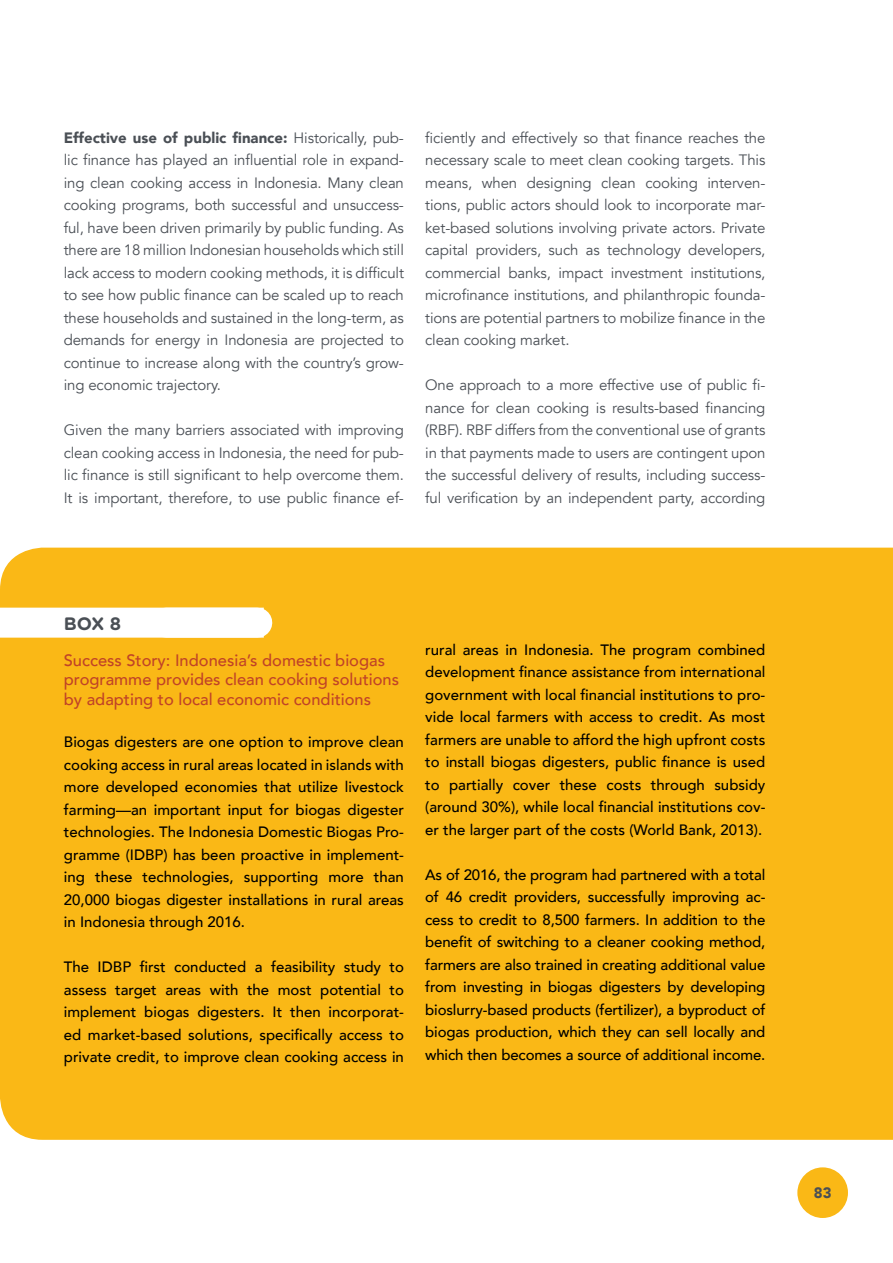
<style>
.page{position:relative;width:893px;height:1263px;background:#fff}
.page>*{position:absolute;margin:0;border:0;box-sizing:border-box;transform-origin:0 0}
.t1{font:700 18px "Gotham Rounded";color:#4a4f55}
.t2{font:500 16.5px/19.8px "Avenir";color:#c04327}
.t3{font:15px/22.5px "Avenir";letter-spacing:-.01em;color:#4a4f55;text-align:justify}
.t4{font:500 15px/22.5px "Avenir";color:#000;text-align:justify}
.t5{font:900 15px "Avenir";color:#4a4f55}
.s1{font-weight:900}
</style>
<div class="page">
<div style="left:0;top:548px;width:893px;height:592px;background:#fab816"></div>
<div style="left:0;top:608px;width:264px;height:30px;background:#fff"></div>
<div style="left:797px;top:1167px;width:51px;height:51px;background:#fab816;border-radius:50%"></div>
<p class="t3" style="left:64px;top:126px;width:342px"><span class="s1">Effective use of public finance:</span> Historically, pub&shy;lic finance has played an influential role in expand&shy;ing clean cooking access in Indonesia. Many clean cooking programs, both successful and unsuccess&shy;ful, have been driven primarily by public funding. As there are 18 million Indonesian households which still lack access to modern cooking methods, it is difficult to see how public finance can be scaled up to reach these households and sustained in the long-term, as demands for energy in Indonesia are projected to continue to increase along with the country’s grow&shy;ing economic trajectory.</p>
<p class="t3" style="left:64px;top:419px;width:342px">Given the many barriers associated with improving clean cooking access in Indonesia, the need for pub&shy;lic finance is still significant to help overcome them.<br>It is important, therefore, to use public finance ef-</p>
<p class="t3" style="left:425px;top:126px;width:342px">ficiently and effectively so that finance reaches the necessary scale to meet clean cooking targets. This means, when designing clean cooking interven&shy;tions, public actors should look to incorporate mar&shy;ket-based solutions involving private actors. Private capital providers, such as technology developers, commercial banks, impact investment institutions, microfinance institutions, and philanthropic founda&shy;tions are potential partners to mobilize finance in the clean cooking market.</p>
<p class="t3" style="left:425px;top:374px;width:342px">One approach to a more effective use of public fi&shy;nance for clean cooking is results-based financing (RBF). RBF differs from the conventional use of grants in that payments made to users are contingent upon the successful delivery of results, including success&shy;ful verification by an independent party, according</p>
<p class="t1" style="left:64px;top:610px;width:59px">BOX 8</p>
<p class="t2" style="left:64px;top:649px;width:337px">Success Story: Indonesia’s domestic biogas programme provides clean cooking solutions by adapting to local economic conditions</p>
<p class="t4" style="left:64px;top:730px;width:342px">Biogas digesters are one option to improve clean cooking access in rural areas located in islands with more developed economies that utilize livestock farming—an important input for biogas digester technologies. The Indonesia Domestic Biogas Pro&shy;gramme (IDBP) has been proactive in implement&shy;ing these technologies, supporting more than 20,000 biogas digester installations in rural areas in Indonesia through 2016.</p>
<p class="t4" style="left:64px;top:955px;width:342px">The IDBP first conducted a feasibility study to assess target areas with the most potential to implement biogas digesters. It then incorporat&shy;ed market-based solutions, specifically access to private credit, to improve clean cooking access in</p>
<p class="t4" style="left:425px;top:637px;width:342px">rural areas in Indonesia. The program combined development finance assistance from international government with local financial institutions to pro&shy;vide local farmers with access to credit. As most farmers are unable to afford the high upfront costs to install biogas digesters, public finance is used to partially cover these costs through subsidy (around 30%), while local financial institutions cov&shy;er the larger part of the costs (World Bank, 2013).</p>
<p class="t4" style="left:425px;top:862px;width:342px">As of 2016, the program had partnered with a total of 46 credit providers, successfully improving ac&shy;cess to credit to 8,500 farmers. In addition to the benefit of switching to a cleaner cooking method, farmers are also trained in creating additional value from investing in biogas digesters by developing bioslurry-based products (fertilizer), a byproduct of biogas production, which they can sell locally and which then becomes a source of additional income.</p>
<p class="t5" style="left:814px;top:1180px;width:19px">83</p>
</div>
